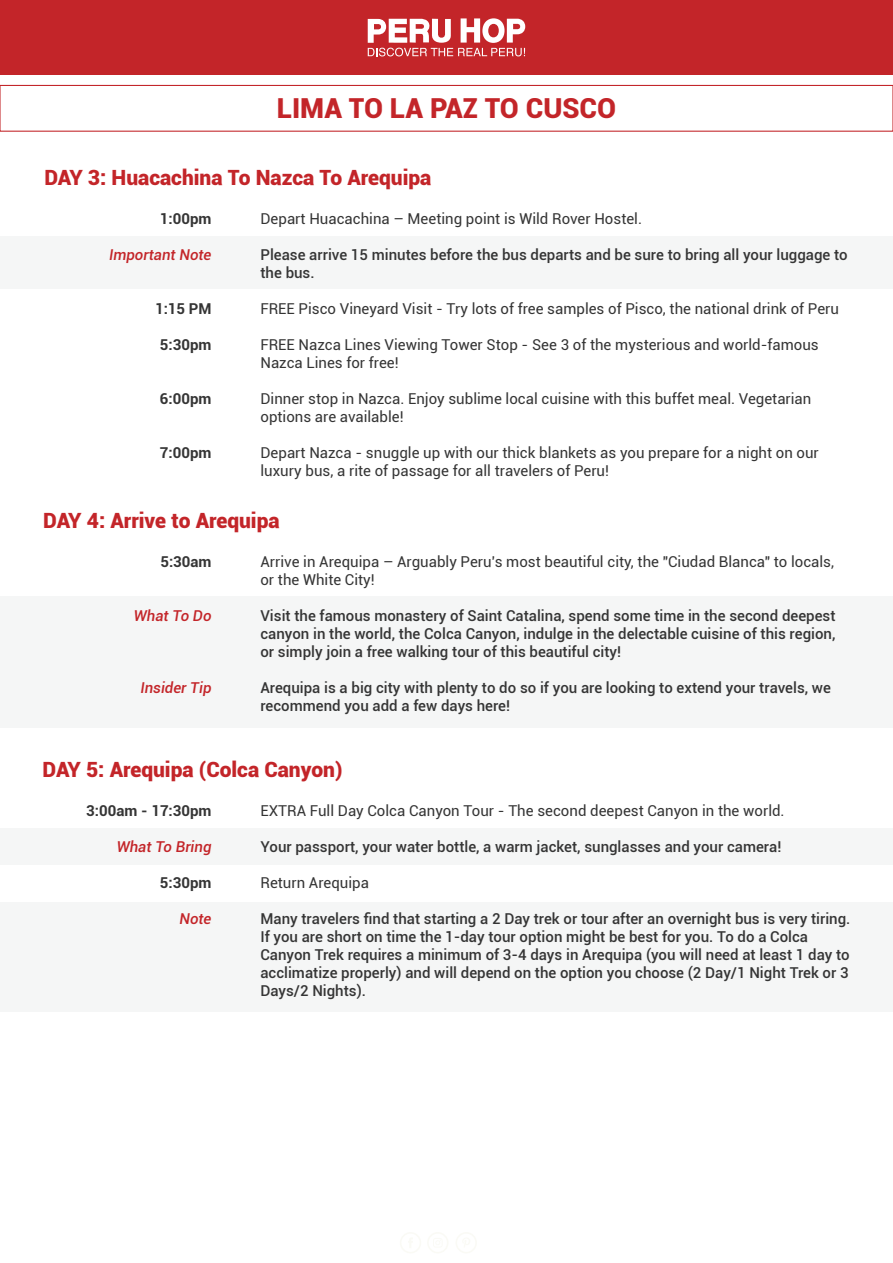
<style>
.page{position:relative;width:893px;height:1263px;background:#fff}
.page>*{position:absolute;margin:0;border:0;box-sizing:border-box;transform-origin:0 0}
.t1{font:900 27.6px "Roboto";color:#c32529}
.t2{font:900 21px "Roboto";color:#c32529}
.t3{font:500 15px/18px "Roboto";color:#353535}
.t4{font:15px/18px "Roboto";color:#353535}
.t5{font:700 15px "Roboto";color:#353535}
.t6{font:italic 500 15px "Roboto";color:#c32529}
</style>
<div class="page">
<div style="left:0;top:0;width:893px;height:75px;background:#c32529"></div>
<div style="left:0;top:596px;width:893px;height:132px;background:#f5f6f6"></div>
<div style="left:0;top:85px;width:893px;height:47px;border:1px solid #c32529"></div>
<svg style="left:368px;top:18px;width:157px;height:38px"></svg>
<div style="left:0;top:237px;width:893px;height:52px;background:#f5f6f6"></div>
<div style="left:0;top:828px;width:893px;height:37px;background:#f5f6f6"></div>
<div style="left:0;top:903px;width:893px;height:109px;background:#f5f6f6"></div>
<div style="left:400px;top:1232px;width:21px;height:21px;border:2px solid #fafaf5;border-radius:50%"></div>
<div style="left:427px;top:1232px;width:21px;height:21px;border:2px solid #fafaf5;border-radius:50%"></div>
<div style="left:456px;top:1232px;width:21px;height:21px;border:2px solid #fafaf5;border-radius:50%"></div>
<div style="left:483px;top:1232px;width:20px;height:20px;border:2px solid #fff;border-radius:50%"></div>
<h1 class="t1" style="left:277px;top:89px;width:341px">LIMA TO LA PAZ TO CUSCO</h1>
<h2 class="t2" style="left:44px;top:163px;width:388px">DAY 3: Huacachina To Nazca To Arequipa</h2>
<p class="t5" style="left:160px;top:208px;width:53px">1:00pm</p>
<p class="t6" style="left:109px;top:244px;width:104px">Important Note</p>
<p class="t4" style="left:260px;top:209px;width:383px">Depart Huacachina – Meeting point is Wild Rover Hostel.</p>
<p class="t3" style="left:260px;top:245px;width:589px">Please arrive 15 minutes before the bus departs and be sure to bring all your luggage to the bus.</p>
<p class="t4" style="left:260px;top:299px;width:580px">FREE Pisco Vineyard Visit - Try lots of free samples of Pisco, the national drink of Peru</p>
<p class="t4" style="left:260px;top:335px;width:560px">FREE Nazca Lines Viewing Tower Stop - See 3 of the mysterious and world-famous<br>Nazca Lines for free!</p>
<p class="t4" style="left:260px;top:389px;width:552px">Dinner stop in Nazca. Enjoy sublime local cuisine with this buffet meal. Vegetarian options are available!</p>
<p class="t4" style="left:260px;top:443px;width:560px">Depart Nazca - snuggle up with our thick blankets as you prepare for a night on our luxury bus, a rite of passage for all travelers of Peru!</p>
<p class="t5" style="left:155px;top:298px;width:58px">1:15 PM</p>
<p class="t5" style="left:160px;top:334px;width:53px">5:30pm</p>
<p class="t5" style="left:160px;top:388px;width:53px">6:00pm</p>
<p class="t5" style="left:160px;top:442px;width:53px">7:00pm</p>
<h2 class="t2" style="left:43px;top:505px;width:238px">DAY 4: Arrive to Arequipa</h2>
<p class="t5" style="left:160px;top:551px;width:53px">5:30am</p>
<p class="t4" style="left:260px;top:552px;width:575px">Arrive in Arequipa – Arguably Peru's most beautiful city, the "Ciudad Blanca" to locals, or the White City!</p>
<p class="t3" style="left:260px;top:606px;width:576px;text-align:justify">Visit the famous monastery of Saint Catalina, spend some time in the second deepest canyon in the world, the Colca Canyon, indulge in the delectable cuisine of this region, or simply join a free walking tour of this beautiful city!</p>
<p class="t3" style="left:260px;top:678px;width:572px">Arequipa is a big city with plenty to do so if you are looking to extend your travels, we recommend you add a few days here!</p>
<p class="t6" style="left:134px;top:605px;width:79px">What To Do</p>
<p class="t6" style="left:140px;top:677px;width:73px">Insider Tip</p>
<h2 class="t2" style="left:43px;top:754px;width:301px">DAY 5: Arequipa (Colca Canyon)</h2>
<p class="t5" style="left:86px;top:800px;width:127px">3:00am - 17:30pm</p>
<p class="t6" style="left:117px;top:836px;width:96px">What To Bring</p>
<p class="t5" style="left:160px;top:872px;width:53px">5:30pm</p>
<p class="t6" style="left:179px;top:908px;width:34px">Note</p>
<p class="t4" style="left:260px;top:801px;width:526px">EXTRA Full Day Colca Canyon Tour - The second deepest Canyon in the world.</p>
<p class="t3" style="left:260px;top:837px;width:522px">Your passport, your water bottle, a warm jacket, sunglasses and your camera!</p>
<p class="t4" style="left:260px;top:873px;width:110px">Return Arequipa</p>
<p class="t3" style="left:260px;top:909px;width:591px">Many travelers find that starting a 2 Day trek or tour after an overnight bus is very tiring.<br>If you are short on time the 1-day tour option might be best for you. To do a Colca Canyon Trek requires a minimum of 3-4 days in Arequipa (you will need at least 1 day to acclimatize properly) and will depend on the option you choose (2 Day/1 Night Trek or 3<br>Days/2 Nights).</p>
</div>
